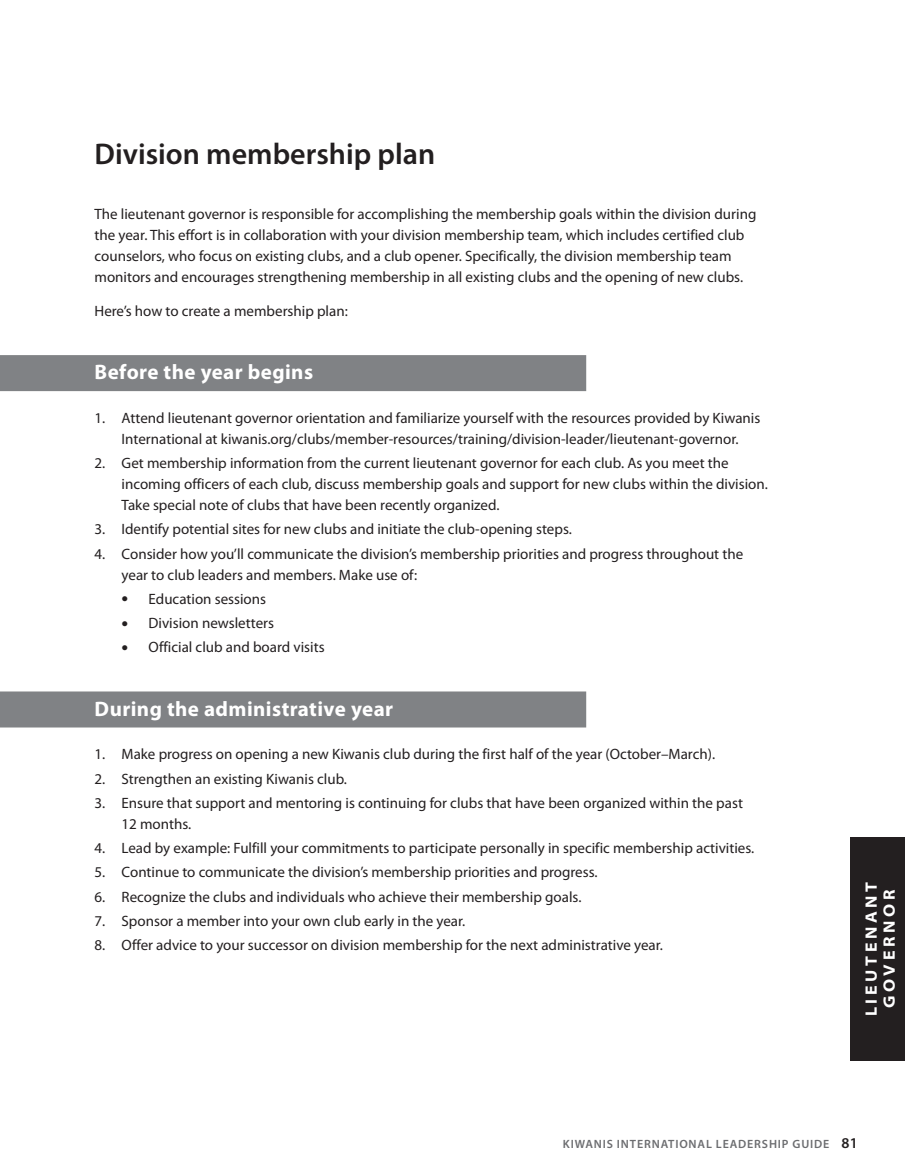
<style>
.page{position:relative;width:905px;height:1175px;background:#fff}
.page>*{position:absolute;margin:0;border:0;box-sizing:border-box;transform-origin:0 0}
.LG_head_1{font:600 30px "Myriad Pro";color:#231f20}
.type_in_grey_bars_ri{font:700 21px "Myriad Pro";letter-spacing:.02em;color:#fff}
.t1{font:700 semi-expanded 16.5px/18px "Myriad Pro";letter-spacing:.22em;color:#fff;text-align:center}
.LG_body_copy{font:15px/21px "Myriad Pro";color:#231f20}
.t2{font:600 12px "Myriad Pro";letter-spacing:.07em;color:#6c6d70}
.s1{font-size:24px}
.s2{font-size:15px;color:#231f20}
</style>
<div class="page">
<div style="left:850px;top:837px;width:54px;height:223px;background:#231f20"></div>
<div style="left:0;top:355px;width:586px;height:36px;background:#808285"></div>
<div style="left:0;top:691px;width:586px;height:36px;background:#808285"></div>
<p class="LG_head_1" style="left:94px;top:135px;width:342px">Division membership plan</p>
<p class="LG_body_copy" style="left:94px;top:203px;width:663px">The lieutenant governor is responsible for accomplishing the membership goals within the division during the year. This effort is in collaboration with your division membership team, which includes certified club counselors, who focus on existing clubs, and a club opener. Specifically, the division membership team monitors and encourages strengthening membership in all existing clubs and the opening of new clubs.</p>
<p class="LG_body_copy" style="left:94px;top:300px;width:255px">Here’s how to create a membership plan:</p>
<p class="type_in_grey_bars_ri" style="left:94px;top:358px;width:220px">Before the year begins</p>
<p class="LG_body_copy" style="left:94px;top:407px;width:667px;text-align:center">1. Attend lieutenant governor orientation and familiarize yourself with the resources provided by Kiwanis<br>International at kiwanis.org/clubs/member-resources/training/division-leader/lieutenant-governor.</p>
<p class="LG_body_copy" style="left:122px;top:452px;width:647px;text-indent:-27px">2. Get membership information from the current lieutenant governor for each club. As you meet the incoming officers of each club, discuss membership goals and support for new clubs within the division.<br>Take special note of clubs that have been recently organized.</p>
<p class="LG_body_copy" style="left:94px;top:518px;width:479px">3. Identify potential sites for new clubs and initiate the club-opening steps.</p>
<p class="LG_body_copy" style="left:122px;top:543px;width:623px;text-indent:-27px">4. Consider how you’ll communicate the division’s membership priorities and progress throughout the year to club leaders and members. Make use of:</p>
<p class="LG_body_copy" style="left:122px;top:588px;width:146px"><span class="s1">•</span> Education sessions</p>
<p class="LG_body_copy" style="left:122px;top:612px;width:154px"><span class="s1">•</span> Division newsletters</p>
<p class="LG_body_copy" style="left:122px;top:636px;width:204px"><span class="s1">•</span> Official club and board visits</p>
<p class="type_in_grey_bars_ri" style="left:94px;top:694px;width:300px">During the administrative year</p>
<p class="LG_body_copy" style="left:94px;top:743px;width:622px">1. Make progress on opening a new Kiwanis club during the first half of the year (October–March).</p>
<p class="LG_body_copy" style="left:94px;top:767px;width:254px">2. Strengthen an existing Kiwanis club.</p>
<p class="LG_body_copy" style="left:122px;top:792px;width:623px;text-indent:-27px">3. Ensure that support and mentoring is continuing for clubs that have been organized within the past<br>12 months.</p>
<p class="LG_body_copy" style="left:94px;top:837px;width:661px">4. Lead by example: Fulfill your commitments to participate personally in specific membership activities.</p>
<p class="LG_body_copy" style="left:94px;top:861px;width:504px">5. Continue to communicate the division’s membership priorities and progress.</p>
<p class="LG_body_copy" style="left:94px;top:885px;width:488px">6. Recognize the clubs and individuals who achieve their membership goals.</p>
<p class="LG_body_copy" style="left:94px;top:910px;width:372px">7. Sponsor a member into your own club early in the year.</p>
<p class="LG_body_copy" style="left:94px;top:934px;width:570px">8. Offer advice to your successor on division membership for the next administrative year.</p>
<p class="t1" style="left:861px;top:1016px;width:136px;rotate:-90deg">LIEUTENANT<br>GOVERNOR</p>
<p class="t2" style="left:563px;top:1136px;width:296px">KIWANIS INTERNATIONAL LEADERSHIP GUIDE <span class="s2">81</span></p>
</div>
